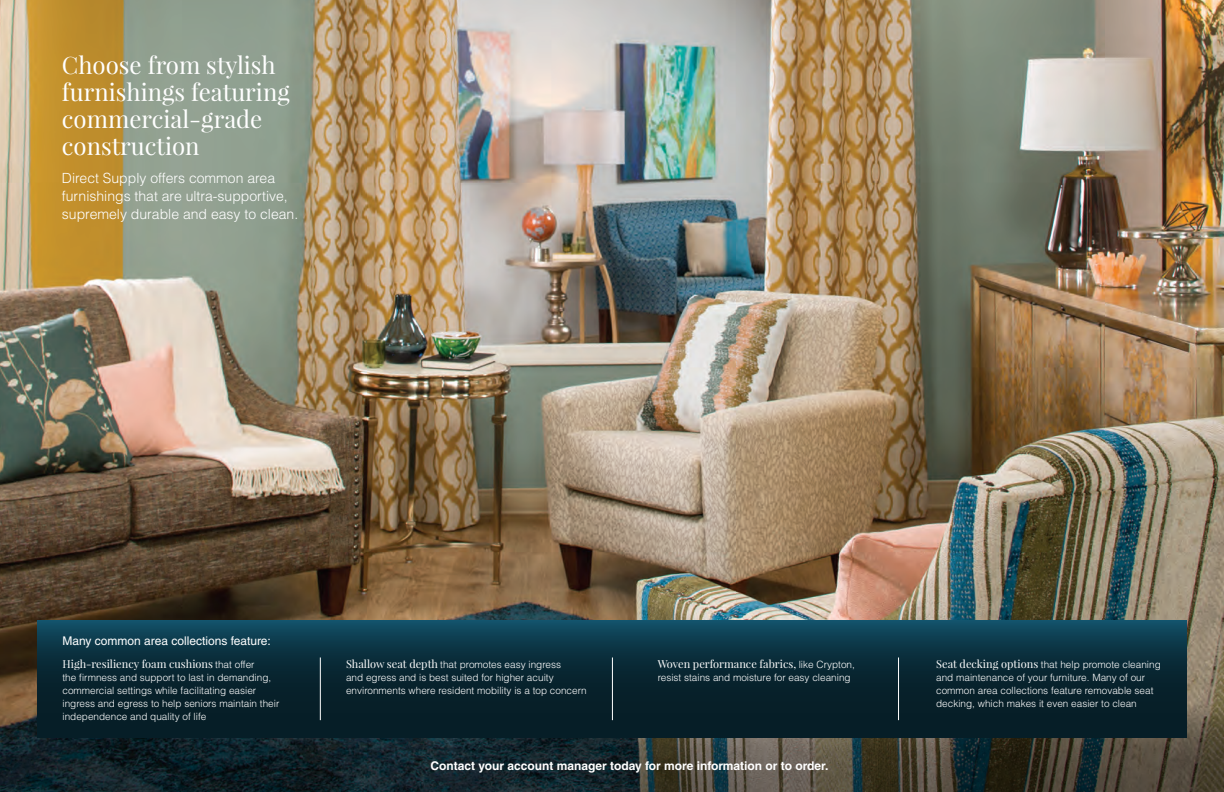
<style>
.page{position:relative;width:1224px;height:792px;background:#fff}
.page>*{position:absolute;margin:0;border:0;box-sizing:border-box;transform-origin:0 0}
.t1{font:24px/27px "Playfair Display";color:#fff}
.t2{font:300 14px/18px "Helvetica LT Std";color:#fff}
.t3{font:700 12px "Helvetica LT Std";color:#fff}
.t4{font:12px "Helvetica LT Std";color:#fff}
.t5{font:11px "Playfair Display";color:#fff}
.t6{font:300 10px/13px "Helvetica LT Std";color:#fff}
.s1{font-family:"Helvetica LT Std";font-weight:300;font-size:10px}
.s2{font-family:"Playfair Display";font-weight:400;font-size:11px}
</style>
<div class="page">
<img style="left:0;top:0;width:1224px;height:706px">
<svg style="left:0;top:706px;width:1224px;height:86px;background:#2c3330"></svg>
<svg style="left:37px;top:620px;width:1150px;height:118px;background:#092a37"></svg>
<hr style="left:320px;top:657px;width:1px;height:63px;background:#fff">
<hr style="left:612px;top:657px;width:1px;height:63px;background:#fff">
<hr style="left:898px;top:657px;width:1px;height:63px;background:#fff">
<h1 class="t1" style="left:62px;top:51px;width:229px">Choose from stylish furnishings featuring commercial-grade construction</h1>
<h2 class="t2" style="left:62px;top:169px;width:238px">Direct Supply offers common area furnishings that are ultra-supportive, supremely durable and easy to clean.</h2>
<p class="t4" style="left:62px;top:634px;width:210px">Many common area collections feature:</p>
<p class="t5" style="left:62px;top:657px;width:194px">High-resiliency foam cushions <span class="s1">that offer</span></p>
<p class="t6" style="left:62px;top:671px;width:218px">the firmness and support to last in demanding, commercial settings while facilitating easier ingress and egress to help seniors maintain their independence and quality of life</p>
<p class="t6" style="left:346px;top:658px;width:242px"><span class="s2">Shallow seat depth</span> that promotes easy ingress<br>and egress and is best suited for higher acuity environments where resident mobility is a top concern</p>
<p class="t5" style="left:658px;top:657px;width:199px">Woven performance fabrics, <span class="s1">like Crypton,</span></p>
<p class="t6" style="left:658px;top:671px;width:195px">resist stains and moisture for easy cleaning</p>
<p class="t3" style="left:431px;top:758px;width:399px">Contact your account manager today for more information or to order.</p>
<p class="t6" style="left:936px;top:658px;width:226px"><span class="s2">Seat decking options</span> that help promote cleaning and maintenance of your furniture. Many of our common area collections feature removable seat decking, which makes it even easier to clean</p>
</div>
